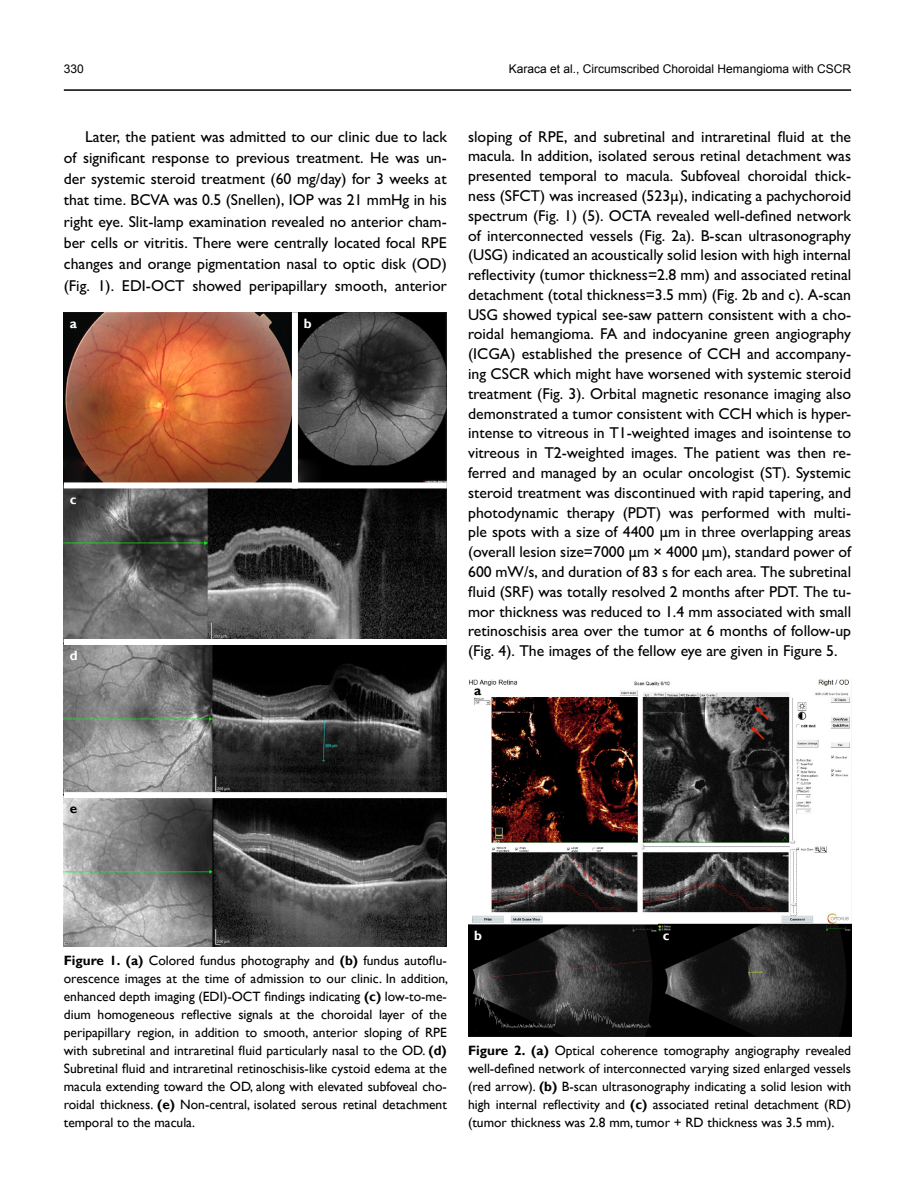
<style>
.page{position:relative;width:915px;height:1191px;background:#fff}
.page>*{position:absolute;margin:0;border:0;box-sizing:border-box;transform-origin:0 0}
.t1{font:500 15.75px/19.8px "Gill Sans MT Pro";color:#000;text-align:justify}
.t2{font:13.5px/18px "Gill Sans";color:#000;text-align:justify}
.t3{font:700 13.5px "Gill Sans";color:#fff}
.t4{font:700 13.5px "Gill Sans";color:#000}
.t5{font:12px "Arial";color:#000}
.s1{font-weight:700}
</style>
<div class="page">
<hr style="left:64px;top:89px;width:786px;height:2px;background:#000">
<img style="left:64px;top:312px;width:382px;height:634px">
<div style="left:64px;top:482px;width:382px;height:6px;background:#fff"></div>
<div style="left:64px;top:639px;width:382px;height:6px;background:#fff"></div>
<div style="left:64px;top:792px;width:382px;height:6px;background:#fff"></div>
<div style="left:292px;top:312px;width:6px;height:176px;background:#fff"></div>
<img style="left:468px;top:679px;width:382px;height:357px">
<p class="t5" style="left:64px;top:60px;width:22px">330</p>
<p class="t5" style="left:508px;top:60px;width:344px">Karaca et al., Circumscribed Choroidal Hemangioma with CSCR</p>
<p class="t1" style="left:64px;top:125px;width:384px;line-height:21.3px;text-indent:21px">Later, the patient was admitted to our clinic due to lack of significant response to previous treatment. He was un&shy;der systemic steroid treatment (60 mg/day) for 3 weeks at that time. BCVA was 0.5 (Snellen), IOP was 21 mmHg in his right eye. Slit-lamp examination revealed no anterior cham&shy;ber cells or vitritis. There were centrally located focal RPE changes and orange pigmentation nasal to optic disk (OD) (Fig. 1). EDI-OCT showed peripapillary smooth, anterior</p>
<p class="t1" style="left:468px;top:126px;width:384px">sloping of RPE, and subretinal and intraretinal fluid at the macula. In addition, isolated serous retinal detachment was presented temporal to macula. Subfoveal choroidal thick&shy;ness (SFCT) was increased (523μ), indicating a pachychoroid spectrum (Fig. 1) (5). OCTA revealed well-defined network of interconnected vessels (Fig. 2a). B-scan ultrasonography (USG) indicated an acoustically solid lesion with high internal reflectivity (tumor thickness=2.8 mm) and associated retinal detachment (total thickness=3.5 mm) (Fig. 2b and c). A-scan USG showed typical see-saw pattern consistent with a cho&shy;roidal hemangioma. FA and indocyanine green angiography (ICGA) established the presence of CCH and accompany&shy;ing CSCR which might have worsened with systemic steroid treatment (Fig. 3). Orbital magnetic resonance imaging also demonstrated a tumor consistent with CCH which is hyper&shy;intense to vitreous in T1-weighted images and isointense to vitreous in T2-weighted images. The patient was then re&shy;ferred and managed by an ocular oncologist (ST). Systemic steroid treatment was discontinued with rapid tapering, and photodynamic therapy (PDT) was performed with multi&shy;ple spots with a size of 4400 μm in three overlapping areas (overall lesion size=7000 μm × 4000 μm), standard power of 600 mW/s, and duration of 83 s for each area. The subretinal fluid (SRF) was totally resolved 2 months after PDT. The tu&shy;mor thickness was reduced to 1.4 mm associated with small retinoschisis area over the tumor at 6 months of follow-up (Fig. 4). The images of the fellow eye are given in Figure 5.</p>
<p class="t3" style="left:304px;top:315px;width:9px">b</p>
<p class="t3" style="left:70px;top:315px;width:9px">a</p>
<p class="t3" style="left:70px;top:491px;width:8px">c</p>
<p class="t3" style="left:70px;top:647px;width:9px">d</p>
<p class="t4" style="left:70px;top:800px;width:9px">e</p>
<p class="t4" style="left:474px;top:682px;width:9px">a</p>
<p class="t2" style="left:64px;top:951px;width:386px"><span class="s1">Figure 1. (a)</span> Colored fundus photography and <span class="s1">(b)</span> fundus autoflu&shy;orescence images at the time of admission to our clinic. In addition, enhanced depth imaging (EDI)-OCT findings indicating <span class="s1">(c)</span> low-to-me&shy;dium homogeneous reflective signals at the choroidal layer of the peripapillary region, in addition to smooth, anterior sloping of RPE with subretinal and intraretinal fluid particularly nasal to the OD. <span class="s1">(d)<br></span>Subretinal fluid and intraretinal retinoschisis-like cystoid edema at the macula extending toward the OD, along with elevated subfoveal cho&shy;roidal thickness. <span class="s1">(e)</span> Non-central, isolated serous retinal detachment temporal to the macula.</p>
<p class="t3" style="left:474px;top:927px;width:9px">b</p>
<p class="t3" style="left:662px;top:927px;width:8px">c</p>
<p class="t2" style="left:468px;top:1041px;width:384px"><span class="s1">Figure 2. (a)</span> Optical coherence tomography angiography revealed well-defined network of interconnected varying sized enlarged vessels (red arrow). <span class="s1">(b)</span> B-scan ultrasonography indicating a solid lesion with high internal reflectivity and <span class="s1">(c)</span> associated retinal detachment (RD) (tumor thickness was 2.8 mm, tumor + RD thickness was 3.5 mm).</p>
</div>
